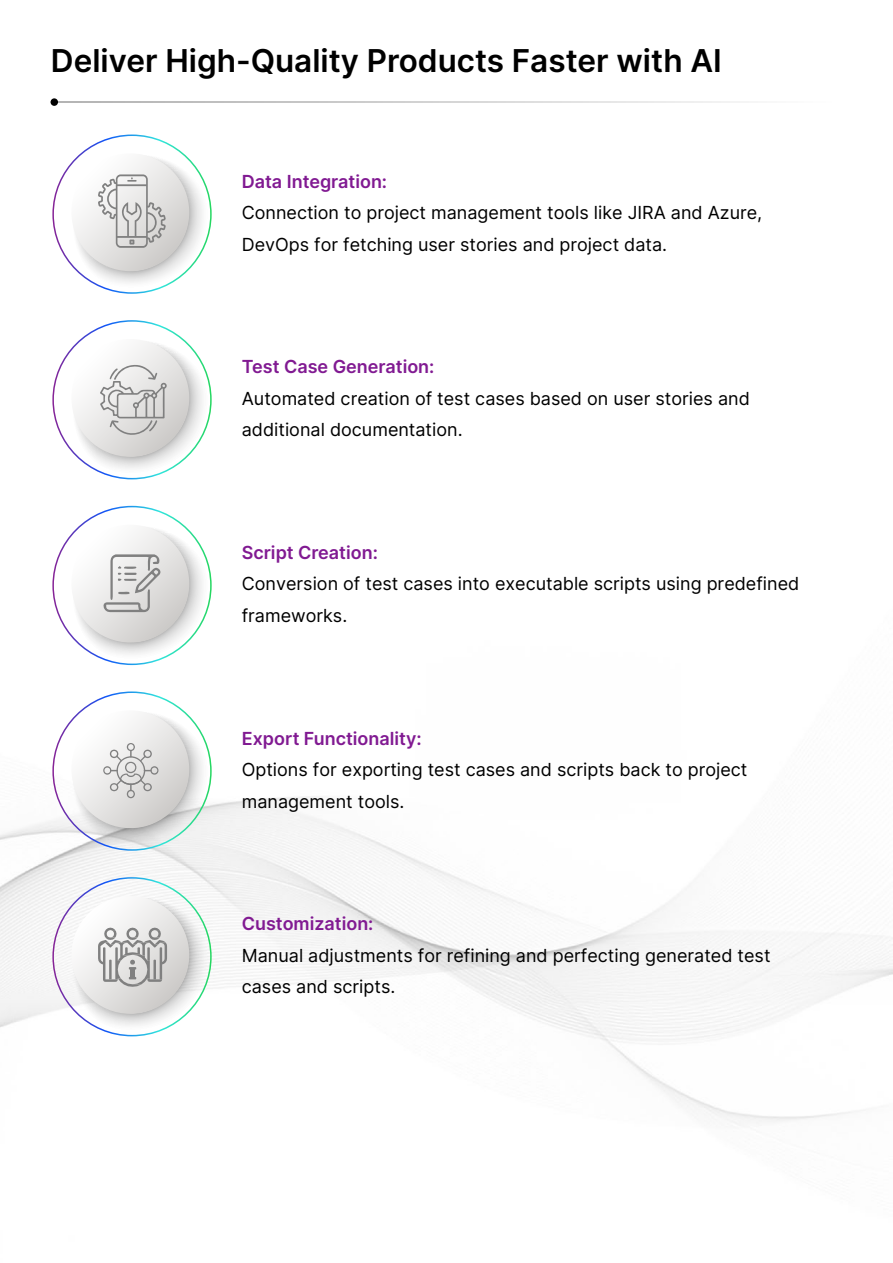
<style>
.page{position:relative;width:893px;height:1263px;background:#fff}
.page>*{position:absolute;margin:0;border:0;box-sizing:border-box;transform-origin:0 0}
.t1{font:600 31.5px "Inter";color:#000}
.t2{font:18px/31.5px "Inter";color:#000}
.t3{font:600 18px "Inter";color:#811a92}
</style>
<div class="page">
<img style="left:0;top:370px;width:893px;height:754px">
<div style="left:51px;top:98px;width:7px;height:8px;background:#000;border-radius:50%"></div>
<svg style="left:58px;top:101px;width:682px;height:2px"></svg>
<svg style="left:73px;top:155px;width:137px;height:135px"></svg>
<svg style="left:73px;top:341px;width:137px;height:135px"></svg>
<svg style="left:73px;top:526px;width:137px;height:135px"></svg>
<svg style="left:73px;top:897px;width:137px;height:136px"></svg>
<svg style="left:73px;top:712px;width:137px;height:135px"></svg>
<h1 class="t1" style="left:51px;top:38px;width:673px">Deliver High-Quality Products Faster with AI</h1>
<p class="t3" style="left:242px;top:168px;width:147px">Data Integration:</p>
<p class="t2" style="left:242px;top:196px;width:522px">Connection to project management tools like JIRA and Azure,<br>DevOps for fetching user stories and project data.</p>
<p class="t3" style="left:242px;top:354px;width:194px">Test Case Generation:</p>
<p class="t2" style="left:242px;top:382px;width:509px">Automated creation of test cases based on user stories and additional documentation.</p>
<p class="t3" style="left:242px;top:539px;width:138px">Script Creation:</p>
<p class="t2" style="left:242px;top:568px;width:559px">Conversion of test cases into executable scripts using predefined frameworks.</p>
<p class="t3" style="left:242px;top:725px;width:181px">Export Functionality:</p>
<p class="t2" style="left:242px;top:753px;width:507px">Options for exporting test cases and scripts back to project management tools.</p>
<p class="t3" style="left:242px;top:910px;width:133px">Customization:</p>
<p class="t2" style="left:242px;top:939px;width:530px">Manual adjustments for refining and perfecting generated test cases and scripts.</p>
</div>
